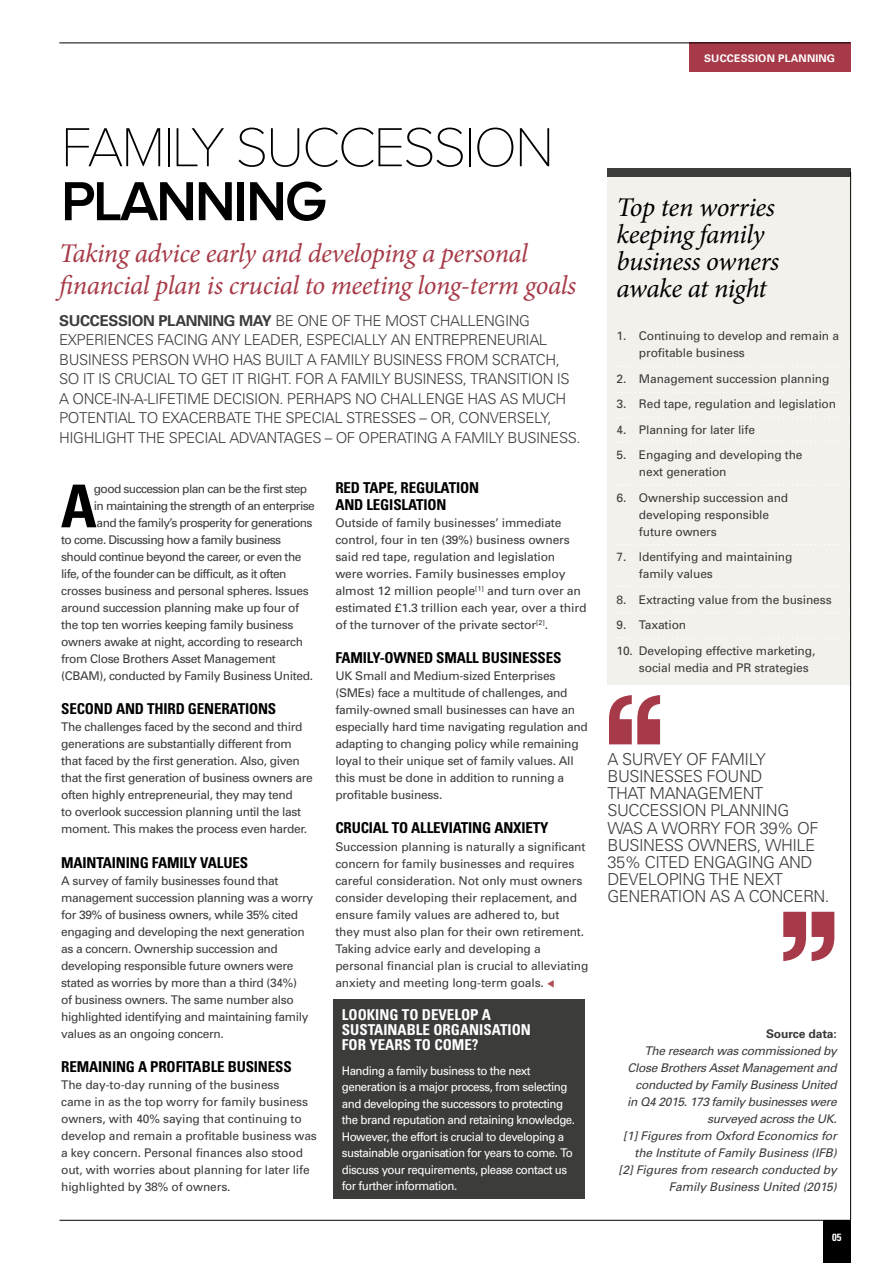
<style>
.page{position:relative;width:893px;height:1263px;background:#fff}
.page>*{position:absolute;margin:0;border:0;box-sizing:border-box;transform-origin:0 0}
.t1{font:700 condensed 59.1px "Univers";color:#000}
.t2{font:100 57px "Proxima Nova A";letter-spacing:-.04em;color:#000}
.t3{font:600 57px "Proxima Nova A";letter-spacing:-.04em;color:#000}
.t4{font:italic 27px/31.5px "Minion Pro";letter-spacing:-.015em;color:#a73a48}
.t5{font:italic 27px/27px "Minion Pro";letter-spacing:-.02em;color:#000}
.t6{font:300 16.5px/17px "Univers";letter-spacing:-.03em;color:#3c3c3b}
.t7{font:300 15px/19.5px "Univers";letter-spacing:-.03em;color:#3c3c3b}
.t8{font:700 condensed 15px/17px "Univers";letter-spacing:-.01em;color:#000}
.t9{font:700 condensed 15px/15px "Univers";color:#fff}
.t10{font:12px/17px "Univers";letter-spacing:-.02em;color:#3c3c3b}
.t11{font:12px/16.5px "Univers";letter-spacing:-.04em;color:#fff;scale:.96 1}
.t12{font:italic 12px/17px "Univers";letter-spacing:-.03em;color:#3c3c3b;text-align:right}
.t13{font:12px "Univers";letter-spacing:-.05em;color:#3c3c3b}
.t14{font:700 12px "Univers";letter-spacing:-.01em;color:#3c3c3b}
.t15{font:700 10.5px "Univers";letter-spacing:.02em;color:#fff}
.t16{font:700 condensed 10.5px "Univers";color:#fff}
.s1{font-weight:700}
.s2{color:#af4d56}
</style>
<div class="page">
<hr style="left:60px;top:1220px;width:790px;height:1px;background:#000">
<div style="left:823px;top:1220px;width:27px;height:43px;background:#000"></div>
<div style="left:689px;top:43px;width:161px;height:29px;background:#a73a48"></div>
<hr style="left:59px;top:43px;width:791px;height:1px;background:#000">
<div style="left:333px;top:999px;width:252px;height:200px;background:#3c3c3b"></div>
<svg style="left:609px;top:695px;width:51px;height:49px"></svg>
<svg style="left:812px;top:912px;width:22px;height:49px"></svg>
<svg style="left:783px;top:912px;width:23px;height:49px"></svg>
<div style="left:607px;top:168px;width:243px;height:517px;background:#f3f1ec"></div>
<div style="left:607px;top:168px;width:244px;height:8px;background:#3c3c3b"></div>
<svg style="left:617px;top:366px;width:233px;height:1px"></svg>
<svg style="left:617px;top:392px;width:233px;height:1px"></svg>
<svg style="left:617px;top:417px;width:233px;height:1px"></svg>
<svg style="left:617px;top:441px;width:233px;height:1px"></svg>
<svg style="left:617px;top:484px;width:233px;height:2px"></svg>
<svg style="left:617px;top:544px;width:233px;height:1px"></svg>
<svg style="left:617px;top:586px;width:233px;height:1px"></svg>
<svg style="left:617px;top:612px;width:233px;height:1px"></svg>
<svg style="left:617px;top:637px;width:233px;height:2px"></svg>
<hr style="left:850px;top:172px;width:1px;height:1048px;background:#000">
<p class="t15" style="left:704px;top:51px;width:132px">SUCCESSION PLANNING</p>
<h2 class="t2" style="left:61px;top:116px;width:495px">FAMILY SUCCESSION</h2>
<h2 class="t3" style="left:61px;top:169px;width:266px">PLANNING</h2>
<h3 class="t4" style="left:59px;top:238px;width:519px">Taking advice early and developing a personal financial plan is crucial to meeting long-term goals</h3>
<p class="t7" style="left:59px;top:310px;width:523px"><span class="s1">SUCCESSION PLANNING MAY</span> BE ONE OF THE MOST CHALLENGING EXPERIENCES FACING ANY LEADER, ESPECIALLY AN ENTREPRENEURIAL BUSINESS PERSON WHO HAS BUILT A FAMILY BUSINESS FROM SCRATCH, SO IT IS CRUCIAL TO GET IT RIGHT. FOR A FAMILY BUSINESS, TRANSITION IS A ONCE-IN-A-LIFETIME DECISION. PERHAPS NO CHALLENGE HAS AS MUCH POTENTIAL TO EXACERBATE THE SPECIAL STRESSES – OR, CONVERSELY, HIGHLIGHT THE SPECIAL ADVANTAGES – OF OPERATING A FAMILY BUSINESS.</p>
<h1 class="t1" style="left:61px;top:470px;width:38px">A</h1>
<p class="t13" style="left:94px;top:482px;width:215px">good succession plan can be the first step</p>
<p class="t13" style="left:94px;top:499px;width:222px">in maintaining the strength of an enterprise</p>
<p class="t13" style="left:97px;top:516px;width:217px">and the family’s prosperity for generations</p>
<p class="t13" style="left:61px;top:533px;width:222px">to come. Discussing how a family business</p>
<p class="t13" style="left:61px;top:550px;width:242px">should continue beyond the career, or even the</p>
<p class="t13" style="left:61px;top:567px;width:227px">life, of the founder can be difficult, as it often</p>
<p class="t10" style="left:61px;top:582px;width:249px">crosses business and personal spheres. Issues</p>
<p class="t10" style="left:61px;top:599px;width:239px">around succession planning make up four of</p>
<p class="t10" style="left:61px;top:616px;width:234px">the top ten worries keeping family business</p>
<p class="t10" style="left:61px;top:633px;width:243px">owners awake at night, according to research</p>
<p class="t10" style="left:61px;top:650px;width:216px">from Close Brothers Asset Management</p>
<p class="t10" style="left:61px;top:667px;width:253px">(CBAM), conducted by Family Business United.</p>
<p class="t8" style="left:61px;top:700px;width:217px">SECOND AND THIRD GENERATIONS</p>
<p class="t10" style="left:61px;top:718px;width:253px">The challenges faced by the second and third generations are substantially different from that faced by the first generation. Also, given that the first generation of business owners are often highly entrepreneurial, they may tend<br>to overlook succession planning until the last moment. This makes the process even harder.</p>
<p class="t8" style="left:61px;top:853px;width:188px">MAINTAINING FAMILY VALUES</p>
<p class="t10" style="left:61px;top:871px;width:253px">A survey of family businesses found that management succession planning was a worry for 39% of business owners, while 35% cited engaging and developing the next generation as a concern. Ownership succession and developing responsible future owners were stated as worries by more than a third (34%)<br>of business owners. The same number also highlighted identifying and maintaining family values as an ongoing concern.</p>
<p class="t8" style="left:61px;top:1057px;width:232px">REMAINING A PROFITABLE BUSINESS</p>
<p class="t10" style="left:61px;top:1076px;width:257px">The day-to-day running of the business<br>came in as the top worry for family business owners, with 40% saying that continuing to develop and remain a profitable business was a key concern. Personal finances also stood out, with worries about planning for later life highlighted by 38% of owners.</p>
<p class="t8" style="left:335px;top:479px;width:145px">RED TAPE, REGULATION<br>AND LEGISLATION</p>
<p class="t10" style="left:335px;top:514px;width:253px">Outside of family businesses’ immediate control, four in ten (39%) business owners said red tape, regulation and legislation<br>were worries. Family businesses employ almost 12 million people<sup>[1]</sup> and turn over an estimated £1.3 trillion each year, over a third of the turnover of the private sector<sup>[2]</sup>.</p>
<p class="t8" style="left:335px;top:649px;width:228px">FAMILY-OWNED SMALL BUSINESSES</p>
<p class="t10" style="left:335px;top:667px;width:254px">UK Small and Medium-sized Enterprises (SMEs) face a multitude of challenges, and family-owned small businesses can have an especially hard time navigating regulation and adapting to changing policy while remaining loyal to their unique set of family values. All this must be done in addition to running a profitable business.</p>
<p class="t8" style="left:335px;top:819px;width:215px">CRUCIAL TO ALLEVIATING ANXIETY</p>
<p class="t10" style="left:335px;top:837px;width:255px">Succession planning is naturally a significant concern for family businesses and requires careful consideration. Not only must owners consider developing their replacement, and ensure family values are adhered to, but<br>they must also plan for their own retirement.<br>Taking advice early and developing a personal financial plan is crucial to alleviating anxiety and meeting long-term goals. <span class="s2">▼</span></p>
<p class="t9" style="left:342px;top:1007px;width:191px">LOOKING TO DEVELOP A<br>SUSTAINABLE ORGANISATION<br>FOR YEARS TO COME?</p>
<p class="t11" style="left:342px;top:1062px;width:244px">Handing a family business to the next generation is a major process, from selecting and developing the successors to protecting the brand reputation and retaining knowledge.<br>However, the effort is crucial to developing a sustainable organisation for years to come. To discuss your requirements, please contact us for further information.</p>
<h3 class="t5" style="left:616px;top:193px;width:164px">Top ten worries keeping family business owners awake at night</h3>
<p class="t10" style="left:639px;top:327px;width:202px;text-indent:-22px">1. Continuing to develop and remain a profitable business</p>
<p class="t10" style="left:616px;top:370px;width:215px">2. Management succession planning</p>
<p class="t10" style="left:616px;top:395px;width:221px">3. Red tape, regulation and legislation</p>
<p class="t10" style="left:616px;top:421px;width:140px">4. Planning for later life</p>
<p class="t10" style="left:639px;top:446px;width:165px;text-indent:-22px">5. Engaging and developing the next generation</p>
<p class="t10" style="left:639px;top:489px;width:151px;text-indent:-22px">6. Ownership succession and developing responsible future owners</p>
<p class="t10" style="left:639px;top:548px;width:155px;text-indent:-22px">7. Identifying and maintaining family values</p>
<p class="t10" style="left:616px;top:591px;width:217px">8. Extracting value from the business</p>
<p class="t10" style="left:616px;top:616px;width:71px">9. Taxation</p>
<p class="t10" style="left:639px;top:642px;width:178px;text-indent:-22px">10. Developing effective marketing, social media and PR strategies</p>
<h3 class="t6" style="left:607px;top:751px;width:224px">A SURVEY OF FAMILY<br>BUSINESSES FOUND<br>THAT MANAGEMENT<br>SUCCESSION PLANNING<br>WAS A WORRY FOR 39% OF<br>BUSINESS OWNERS, WHILE<br>35% CITED ENGAGING AND<br>DEVELOPING THE NEXT<br>GENERATION AS A CONCERN.</h3>
<p class="t14" style="left:766px;top:1026px;width:72px">Source data:</p>
<p class="t12" style="left:618px;top:1042px;width:220px">The research was commissioned by Close Brothers Asset Management and conducted by Family Business United<br>in Q4 2015. 173 family businesses were surveyed across the UK.<br>[1] Figures from Oxford Economics for the Institute of Family Business (IFB) [2] Figures from research conducted by Family Business United (2015)</p>
<p class="t16" style="left:832px;top:1230px;width:11px">05</p>
</div>
